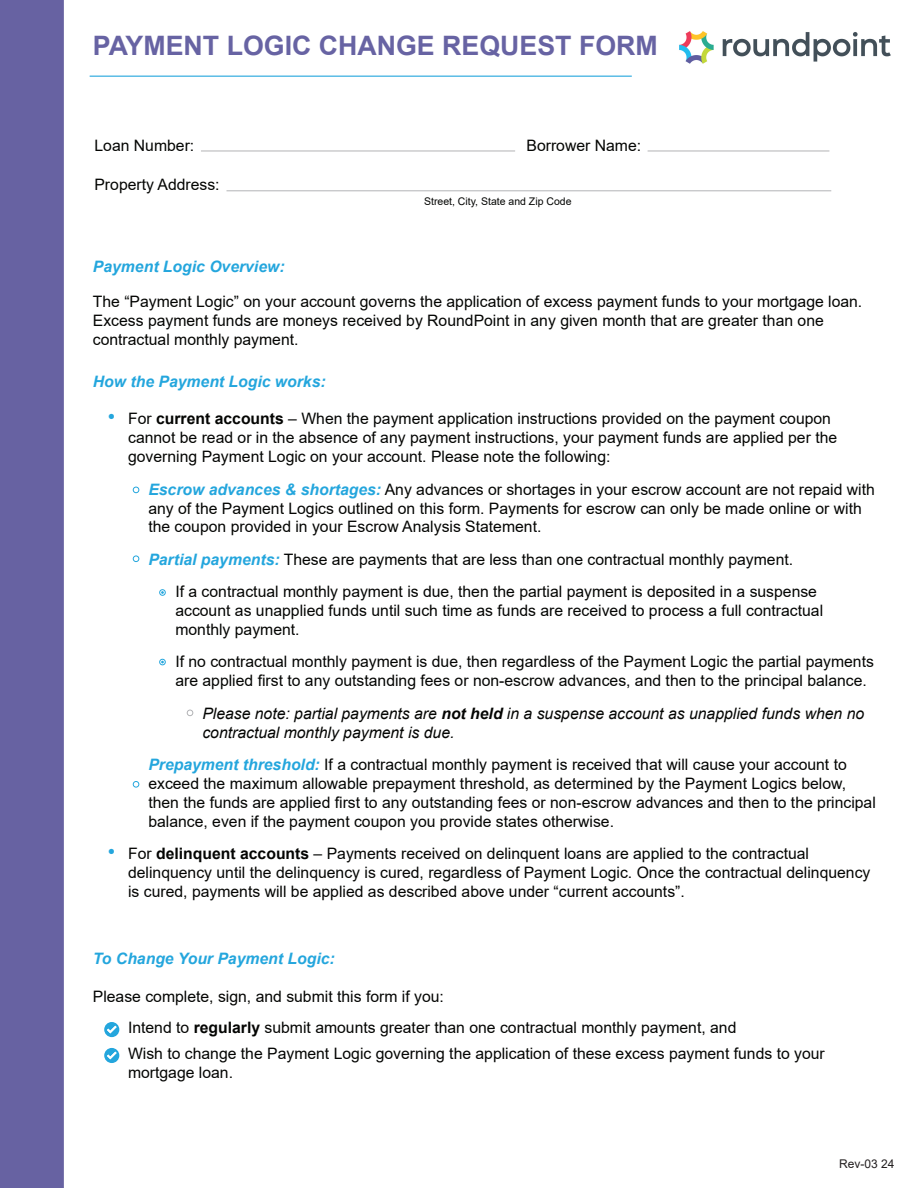
<style>
.page{position:relative;width:918px;height:1188px;background:#fff}
.page>*{position:absolute;margin:0;border:0;box-sizing:border-box;transform-origin:0 0}
.t1{font:700 26.7px "Arial";color:#6763a3}
.t2{font:15.75px/18.9px "Arial";color:#040503}
.t3{font:italic 15.75px/18.9px "Arial";color:#040503}
.t4{font:italic 700 15.75px "Arial";color:#24a6dd}
.t5{font:12px "Arial";color:#231f20}
.t6{font:10.5px "Arial";color:#040503}
.s1{font-size:21px;color:#24a6dd}
.s2{font-weight:700}
.s3{font-weight:700;font-style:italic;color:#24a6dd}
</style>
<div class="page">
<hr style="left:90px;top:76px;width:542px;height:1px;background:#24a6dd">
<svg style="left:104px;top:1022px;width:15px;height:15px"></svg>
<svg style="left:104px;top:1048px;width:15px;height:15px"></svg>
<svg style="left:133px;top:487px;width:6px;height:6px"></svg>
<svg style="left:133px;top:556px;width:6px;height:6px"></svg>
<div style="left:159px;top:589px;width:7px;height:7px;border:1px solid #24a6dd;border-radius:50%"></div>
<div style="left:159px;top:659px;width:7px;height:6px;border:1px solid #24a6dd;border-radius:50%"></div>
<svg style="left:133px;top:781px;width:6px;height:6px"></svg>
<hr style="left:201px;top:151px;width:314px;height:1px;background:#63656a">
<hr style="left:648px;top:151px;width:181px;height:1px;background:#63656a">
<hr style="left:226px;top:190px;width:605px;height:1px;background:#63656a">
<svg style="left:187px;top:710px;width:6px;height:6px"></svg>
<img style="left:679px;top:31px;width:212px;height:33px">
<div style="left:0;top:0;width:63px;height:1188px;background:#6762a2"></div>
<h1 class="t1" style="left:93px;top:27px;width:566px">PAYMENT LOGIC CHANGE REQUEST FORM</h1>
<p class="t2" style="left:94px;top:136px;width:101px">Loan Number:</p>
<p class="t2" style="left:527px;top:136px;width:116px">Borrower Name:</p>
<p class="t2" style="left:94px;top:175px;width:127px">Property Address:</p>
<p class="t4" style="left:93px;top:256px;width:193px">Payment Logic Overview:</p>
<p class="t6" style="left:424px;top:194px;width:149px">Street, City, State and Zip Code</p>
<p class="t2" style="left:93px;top:292px;width:771px">The “Payment Logic” on your account governs the application of excess payment funds to your mortgage loan.<br>Excess payment funds are moneys received by RoundPoint in any given month that are greater than one contractual monthly payment.</p>
<p class="t4" style="left:93px;top:371px;width:234px">How the Payment Logic works:</p>
<p class="t2" style="left:128px;top:409px;width:711px;text-indent:-20px"><span class="s1">•</span> For <span class="s2">current accounts</span> – When the payment application instructions provided on the payment coupon cannot be read or in the absence of any payment instructions, your payment funds are applied per the governing Payment Logic on your account. Please note the following:</p>
<p class="t2" style="left:148px;top:480px;width:728px"><span class="s3">Escrow advances &amp; shortages:</span> Any advances or shortages in your escrow account are not repaid with any of the Payment Logics outlined on this form. Payments for escrow can only be made online or with the coupon provided in your Escrow Analysis Statement.</p>
<p class="t2" style="left:175px;top:543px;width:643px;line-height:32.4px;text-indent:-27px"><span class="s3">Partial payments:</span> These are payments that are less than one contractual monthly payment.<br>If a contractual monthly payment is due, then the partial payment is deposited in a suspense</p>
<p class="t2" style="left:175px;top:601px;width:649px">account as unapplied funds until such time as funds are received to process a full contractual monthly payment.</p>
<p class="t2" style="left:175px;top:652px;width:700px">If no contractual monthly payment is due, then regardless of the Payment Logic the partial payments are applied first to any outstanding fees or non-escrow advances, and then to the principal balance.</p>
<p class="t3" style="left:202px;top:704px;width:663px">Please note: partial payments are <span class="s2">not held</span> in a suspense account as unapplied funds when no contractual monthly payment is due.</p>
<p class="t2" style="left:148px;top:755px;width:729px"><span class="s3">Prepayment threshold:</span> If a contractual monthly payment is received that will cause your account to exceed the maximum allowable prepayment threshold, as determined by the Payment Logics below, then the funds are applied first to any outstanding fees or non-escrow advances and then to the principal balance, even if the payment coupon you provide states otherwise.</p>
<p class="t2" style="left:128px;top:844px;width:744px;text-indent:-20px"><span class="s1">•</span> For <span class="s2">delinquent accounts</span> – Payments received on delinquent loans are applied to the contractual delinquency until the delinquency is cured, regardless of Payment Logic. Once the contractual delinquency is cured, payments will be applied as described above under “current accounts”.</p>
<p class="t4" style="left:93px;top:948px;width:243px">To Change Your Payment Logic:</p>
<p class="t2" style="left:93px;top:987px;width:353px">Please complete, sign, and submit this form if you:</p>
<p class="t2" style="left:128px;top:1015px;width:698px;line-height:25.7px">Intend to <span class="s2">regularly</span> submit amounts greater than one contractual monthly payment, and<br>Wish to change the Payment Logic governing the application of these excess payment funds to your</p>
<p class="t2" style="left:128px;top:1063px;width:107px">mortgage loan.</p>
<p class="t5" style="left:839px;top:1155px;width:57px">Rev-03 24</p>
</div>
